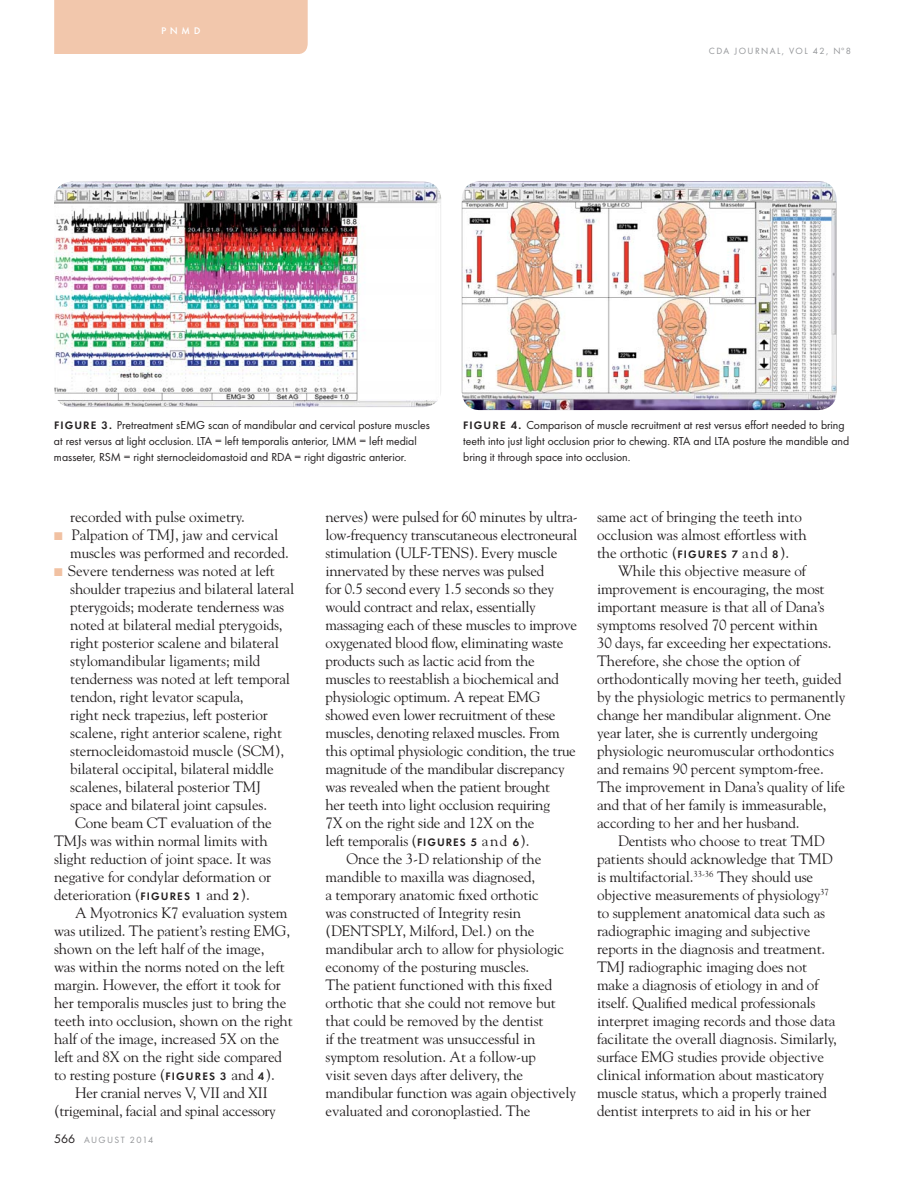
<style>
.page{position:relative;width:918px;height:1188px;background:#fff}
.page>*{position:absolute;margin:0;border:0;box-sizing:border-box;transform-origin:0 0}
.t1{font:15px/18px "Goudy Std";letter-spacing:-.01em;color:#231f20}
.t2{font:15px "Futura SC Boo";color:#fff}
.t3{font:12px/15.8px "Futura Boo";color:#231f20}
.t4{font:9.3px "Futura SC Boo";letter-spacing:.15em;color:#939598}
.s1{font-family:"Futura Boo"}
.s2{font-family:"Futura Dem";font-size:11.25px}
.s3{color:#f1c1a2}
.s4{font-family:"Futura Boo";font-size:12.75px;color:#231f20}
</style>
<div class="page">
<img style="left:54px;top:182px;width:387px;height:225px;border-radius:18px">
<img style="left:462px;top:181px;width:375px;height:229px;border-radius:18px">
<div style="left:54px;top:0;width:254px;height:54px;background:#f2c7ac"></div>
<p class="t2" style="left:161px;top:20px;width:41px">pnmd</p>
<p class="t4" style="left:709px;top:45px;width:144px">CDA JOURNAL, VOL <span class="s1">42</span>, Nº<span class="s1">8</span></p>
<p class="t3" style="left:54px;top:418px;width:377px"><span class="s2">FIGURE 3.</span> Pretreatment sEMG scan of mandibular and cervical posture muscles at rest versus at light occlusion. LTA = left temporalis anterior, LMM = left medial masseter, RSM = right sternocleidomastoid and RDA = right digastric anterior.</p>
<p class="t3" style="left:463px;top:418px;width:388px"><span class="s2">FIGURE 4.</span> Comparison of muscle recruitment at rest versus effort needed to bring teeth into just light occlusion prior to chewing. RTA and LTA posture the mandible and bring it through space into occlusion.</p>
<p class="t1" style="left:70px;top:508px;width:176px">recorded with pulse oximetry.</p>
<p class="t1" style="left:70px;top:526px;width:220px;text-indent:-16px"><span class="s3">■</span> Palpation of TMJ, jaw and cervical muscles was performed and recorded.</p>
<p class="t1" style="left:54px;top:562px;width:222px"><span class="s3">■</span> Severe tenderness was noted at left</p>
<p class="t1" style="left:70px;top:580px;width:226px">shoulder trapezius and bilateral lateral</p>
<p class="t1" style="left:70px;top:598px;width:216px">pterygoids; moderate tenderness was</p>
<p class="t1" style="left:70px;top:616px;width:214px">noted at bilateral medial pterygoids,</p>
<p class="t1" style="left:70px;top:634px;width:210px">right posterior scalene and bilateral</p>
<p class="t1" style="left:70px;top:652px;width:192px">stylomandibular ligaments; mild</p>
<p class="t1" style="left:70px;top:670px;width:221px">tenderness was noted at left temporal</p>
<p class="t1" style="left:70px;top:688px;width:175px">tendon, right levator scapula,</p>
<p class="t1" style="left:70px;top:706px;width:199px">right neck trapezius, left posterior</p>
<p class="t1" style="left:70px;top:724px;width:213px">scalene, right anterior scalene, right</p>
<p class="t1" style="left:70px;top:742px;width:215px">sternocleidomastoid muscle (SCM),</p>
<p class="t1" style="left:70px;top:760px;width:205px">bilateral occipital, bilateral middle</p>
<p class="t1" style="left:70px;top:778px;width:192px">scalenes, bilateral posterior TMJ</p>
<p class="t1" style="left:70px;top:796px;width:198px">space and bilateral joint capsules.</p>
<p class="t1" style="left:75px;top:814px;width:198px">Cone beam CT evaluation of the</p>
<p class="t1" style="left:54px;top:832px;width:215px">TMJs was within normal limits with</p>
<p class="t1" style="left:54px;top:850px;width:219px">slight reduction of joint space. It was</p>
<p class="t1" style="left:54px;top:869px;width:219px">negative for condylar deformation or</p>
<p class="t1" style="left:54px;top:887px;width:197px">deterioration (<span class="s2">FIGURES 1</span> and <span class="s2">2</span>).</p>
<p class="t1" style="left:75px;top:904px;width:214px">A Myotronics K7 evaluation system</p>
<p class="t1" style="left:54px;top:922px;width:238px">was utilized. The patient’s resting EMG,</p>
<p class="t1" style="left:54px;top:940px;width:212px">shown on the left half of the image,</p>
<p class="t1" style="left:54px;top:958px;width:232px">was within the norms noted on the left</p>
<p class="t1" style="left:54px;top:976px;width:228px">margin. However, the effort it took for</p>
<p class="t1" style="left:54px;top:994px;width:234px">her temporalis muscles just to bring the</p>
<p class="t1" style="left:54px;top:1012px;width:240px">teeth into occlusion, shown on the right</p>
<p class="t1" style="left:54px;top:1030px;width:227px">half of the image, increased 5X on the</p>
<p class="t1" style="left:54px;top:1048px;width:230px">left and 8X on the right side compared</p>
<p class="t1" style="left:54px;top:1066px;width:222px">to resting posture (<span class="s2">FIGURES 3</span> and <span class="s2">4</span>).</p>
<p class="t1" style="left:75px;top:1084px;width:194px">Her cranial nerves V, VII and XII</p>
<p class="t1" style="left:54px;top:1102px;width:223px">(trigeminal, facial and spinal accessory</p>
<p class="t4" style="left:54px;top:1135px;width:101px"><span class="s4">566</span> AUGUST <span class="s1">2014</span></p>
<p class="t1" style="left:326px;top:509px;width:254px">nerves) were pulsed for 60 minutes by ultra-</p>
<p class="t1" style="left:326px;top:527px;width:253px">low-frequency transcutaneous electroneural</p>
<p class="t1" style="left:326px;top:545px;width:234px">stimulation (ULF-TENS). Every muscle</p>
<p class="t1" style="left:326px;top:563px;width:220px">innervated by these nerves was pulsed</p>
<p class="t1" style="left:326px;top:581px;width:230px">for 0.5 second every 1.5 seconds so they</p>
<p class="t1" style="left:326px;top:599px;width:212px">would contract and relax, essentially</p>
<p class="t1" style="left:326px;top:617px;width:253px">massaging each of these muscles to improve</p>
<p class="t1" style="left:326px;top:635px;width:240px">oxygenated blood flow, eliminating waste</p>
<p class="t1" style="left:326px;top:653px;width:211px">products such as lactic acid from the</p>
<p class="t1" style="left:326px;top:671px;width:235px">muscles to reestablish a biochemical and</p>
<p class="t1" style="left:326px;top:689px;width:216px">physiologic optimum. A repeat EMG</p>
<p class="t1" style="left:326px;top:707px;width:232px">showed even lower recruitment of these</p>
<p class="t1" style="left:326px;top:725px;width:236px">muscles, denoting relaxed muscles. From</p>
<p class="t1" style="left:326px;top:743px;width:252px">this optimal physiologic condition, the true</p>
<p class="t1" style="left:326px;top:761px;width:241px">magnitude of the mandibular discrepancy</p>
<p class="t1" style="left:326px;top:779px;width:226px">was revealed when the patient brought</p>
<p class="t1" style="left:326px;top:797px;width:226px">her teeth into light occlusion requiring</p>
<p class="t1" style="left:326px;top:815px;width:210px">7X on the right side and 12X on the</p>
<p class="t1" style="left:326px;top:833px;width:205px">left temporalis (<span class="s2">FIGURES 5</span> and <span class="s2">6</span>).</p>
<p class="t1" style="left:346px;top:850px;width:196px">Once the 3-D relationship of the</p>
<p class="t1" style="left:326px;top:868px;width:211px">mandible to maxilla was diagnosed,</p>
<p class="t1" style="left:326px;top:886px;width:215px">a temporary anatomic fixed orthotic</p>
<p class="t1" style="left:326px;top:904px;width:197px">was constructed of Integrity resin</p>
<p class="t1" style="left:326px;top:922px;width:211px">(DENTSPLY, Milford, Del.) on the</p>
<p class="t1" style="left:326px;top:940px;width:240px">mandibular arch to allow for physiologic</p>
<p class="t1" style="left:326px;top:958px;width:205px">economy of the posturing muscles.</p>
<p class="t1" style="left:326px;top:976px;width:228px">The patient functioned with this fixed</p>
<p class="t1" style="left:326px;top:994px;width:232px">orthotic that she could not remove but</p>
<p class="t1" style="left:326px;top:1012px;width:220px">that could be removed by the dentist</p>
<p class="t1" style="left:326px;top:1030px;width:212px">if the treatment was unsuccessful in</p>
<p class="t1" style="left:326px;top:1048px;width:212px">symptom resolution. At a follow-up</p>
<p class="t1" style="left:326px;top:1066px;width:199px">visit seven days after delivery, the</p>
<p class="t1" style="left:326px;top:1084px;width:252px">mandibular function was again objectively</p>
<p class="t1" style="left:326px;top:1102px;width:207px">evaluated and coronoplastied. The</p>
<p class="t1" style="left:597px;top:508px;width:211px">same act of bringing the teeth into occlusion was almost effortless with the orthotic (<span class="s2">FIGURES 7</span> and <span class="s2">8</span>).</p>
<p class="t1" style="left:597px;top:562px;width:250px;text-indent:21px">While this objective measure of improvement is encouraging, the most important measure is that all of Dana’s symptoms resolved 70 percent within<br>30 days, far exceeding her expectations.<br>Therefore, she chose the option of orthodontically moving her teeth, guided by the physiologic metrics to permanently change her mandibular alignment. One year later, she is currently undergoing physiologic neuromuscular orthodontics and remains 90 percent symptom-free.<br>The improvement in Dana’s quality of life and that of her family is immeasurable, according to her and her husband.</p>
<p class="t1" style="left:597px;top:832px;width:241px;text-indent:21px">Dentists who choose to treat TMD patients should acknowledge that TMD is multifactorial.<sup>33-36</sup> They should use objective measurements of physiology<sup>37 </sup>to supplement anatomical data such as radiographic imaging and subjective reports in the diagnosis and treatment.<br>TMJ radiographic imaging does not make a diagnosis of etiology in and of itself. Qualified medical professionals interpret imaging records and those data facilitate the overall diagnosis. Similarly, surface EMG studies provide objective clinical information about masticatory muscle status, which a properly trained dentist interprets to aid in his or her</p>
</div>
